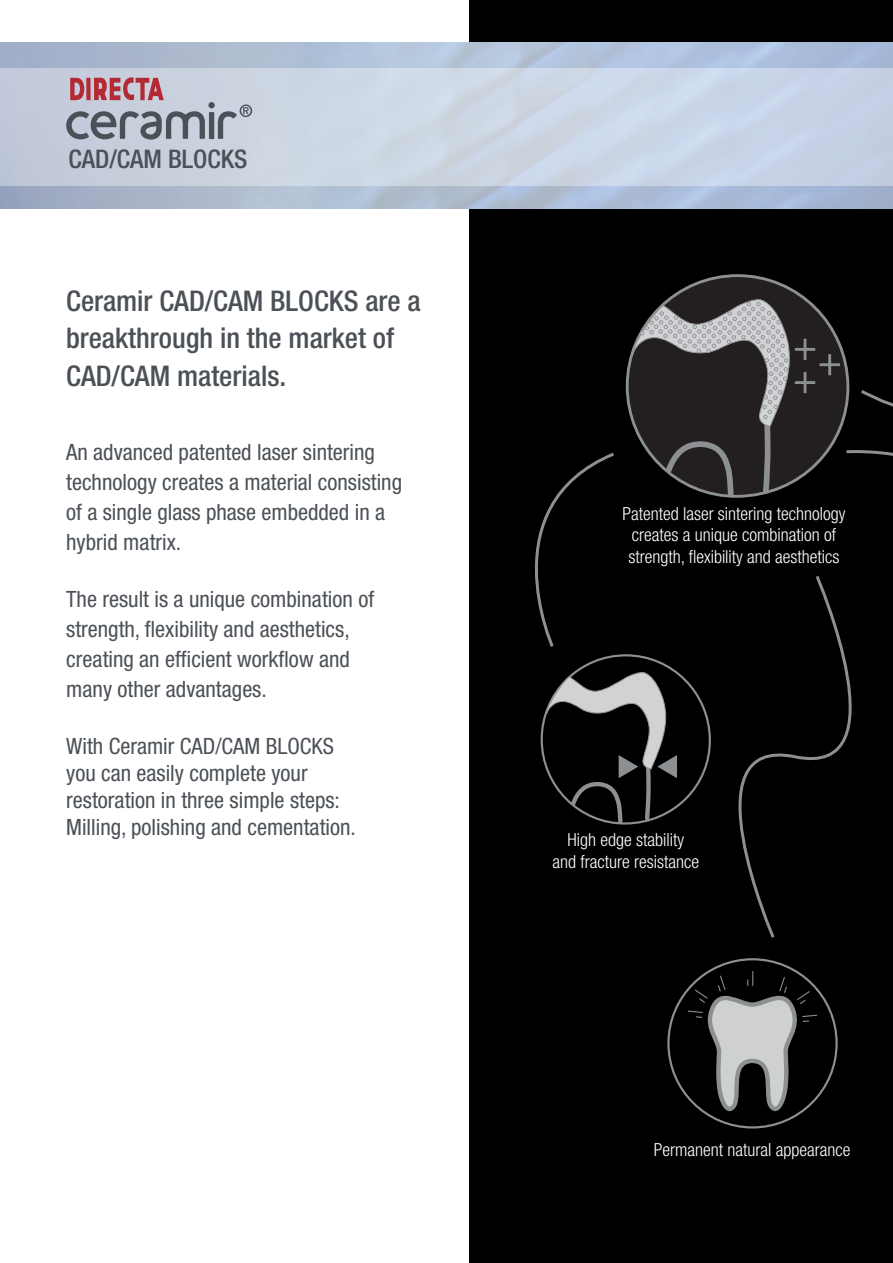
<style>
.page{position:relative;width:893px;height:1263px;background:#fff}
.page>*{position:absolute;margin:0;border:0;box-sizing:border-box;transform-origin:0 0}
.t1{font:500 condensed 28.5px/37.5px "Helvetica Neue LT Std";color:#4b5157}
.t2{font:500 condensed 25.65px "Helvetica Neue LT Std";color:#4b5157}
.t3{font:condensed 22.5px/30px "Helvetica Neue LT Std";color:#4b5157}
.t4{font:300 condensed 18px/21.6px "Helvetica Neue LT Std";color:#fff;text-align:center}
</style>
<div class="page">
<div style="left:470px;top:0;width:423px;height:1263px;background:#000"></div>
<svg style="left:626px;top:274px;width:223px;height:224px;background:#1b191a"></svg>
<hr style="left:819px;top:363px;width:21px;height:3px;background:#8c9093">
<hr style="left:828px;top:354px;width:3px;height:21px;background:#8c9093">
<hr style="left:795px;top:381px;width:20px;height:3px;background:#8c9093">
<hr style="left:804px;top:372px;width:2px;height:21px;background:#8c9093">
<hr style="left:795px;top:348px;width:20px;height:3px;background:#8c9093">
<hr style="left:804px;top:339px;width:2px;height:21px;background:#8c9093">
<img style="left:0;top:43px;width:893px;height:165px">
<div style="left:0;top:69px;width:893px;height:117px;background:#cad5e4"></div>
<div style="left:209px;top:112px;width:5px;height:27px;background:#4b5157"></div>
<svg style="left:66px;top:111px;width:139px;height:29px"></svg>
<div style="left:208px;top:102px;width:7px;height:6px;background:#4b5157;border-radius:50%"></div>
<svg style="left:218px;top:104px;width:34px;height:35px"></svg>
<svg style="left:70px;top:77px;width:15px;height:24px"></svg>
<div style="left:86px;top:78px;width:5px;height:22px;background:#b32a33"></div>
<svg style="left:94px;top:77px;width:70px;height:23px"></svg>
<svg style="left:668px;top:959px;width:169px;height:168px;background:#111212"></svg>
<svg style="left:687px;top:970px;width:131px;height:145px;background:#4a4b4b"></svg>
<svg style="left:489px;top:298px;width:301px;height:526px;background:#181718"></svg>
<div style="left:682px;top:573px;width:211px;height:367px;background:#000"></div>
<div style="left:843px;top:328px;width:50px;height:417px;background:#000"></div>
<p class="t2" style="left:68px;top:143px;width:180px">CAD/CAM BLOCKS</p>
<p class="t1" style="left:66px;top:282px;width:356px">Ceramir CAD/CAM BLOCKS are a breakthrough in the market of<br>CAD/CAM materials.</p>
<p class="t3" style="left:66px;top:436px;width:337px">An advanced patented laser sintering technology creates a material consisting of a single glass phase embedded in a hybrid matrix.</p>
<p class="t3" style="left:66px;top:583px;width:309px">The result is a unique combination of strength, flexibility and aesthetics, creating an efficient workflow and many other advantages.</p>
<p class="t3" style="left:66px;top:732px;width:291px;line-height:27px">With Ceramir CAD/CAM BLOCKS you can easily complete your restoration in three simple steps:<br>Milling, polishing and cementation.</p>
<p class="t4" style="left:622px;top:502px;width:224px">Patented laser sintering technology creates a unique combination of strength, flexibility and aesthetics</p>
<p class="t4" style="left:552px;top:829px;width:148px">High edge stability<br>and fracture resistance</p>
<p class="t4" style="left:654px;top:1138px;width:198px">Permanent natural appearance</p>
</div>
